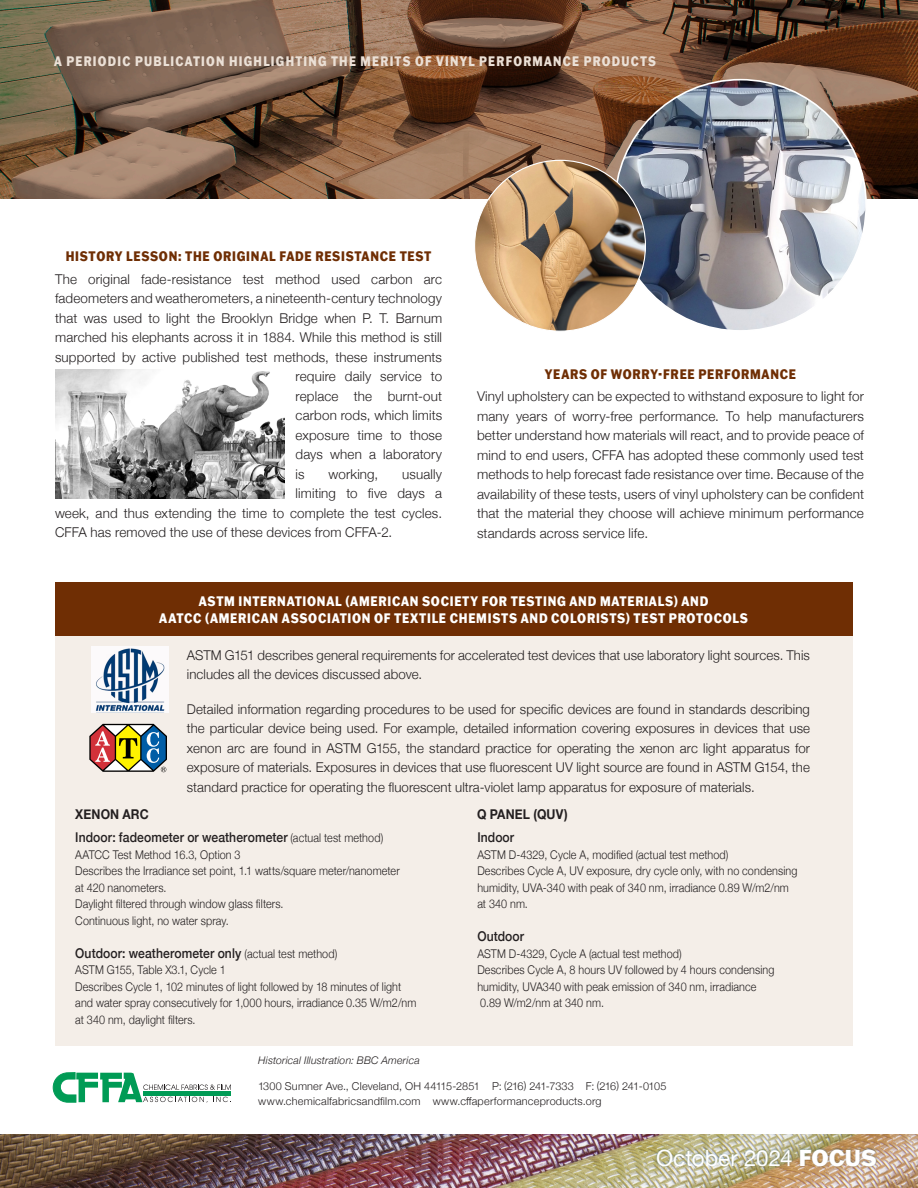
<style>
.page{position:relative;width:918px;height:1188px;background:#fff}
.page>*{position:absolute;margin:0;border:0;box-sizing:border-box;transform-origin:0 0}
.t1{font:22.5px "Helvetica Neue";color:#fff}
.body_text{font:300 13.5px/19.5px "Helvetica Neue";letter-spacing:.01em;color:#231f20;text-align:justify}
.myth_subhead_text{font:800 13.5px "Franklin Gothic ATF";letter-spacing:.065em;color:#fff;scale:.85 1}
.body_text-2{font:500 13.5px "Helvetica Neue";letter-spacing:.005em;color:#231f20;scale:.9 1}
.myth_subhead_text-2{font:800 13.5px "Franklin Gothic ATF";letter-spacing:.065em;color:#6f2e04;scale:.85 1}
.t2{font:800 13.5px "Franklin Gothic ATF";letter-spacing:.115em;color:#ebe0d6;scale:.82 1}
.body_text-3{font:700 13.5px "Helvetica Neue";letter-spacing:.01em;color:#231f20;scale:.9 1}
.body_text-4{font:300 12px "Helvetica Neue";letter-spacing:.01em;color:#231f20;scale:.9 1}
.t3{font:300 10.8px/15px "Helvetica Neue";letter-spacing:.02em;color:#231f20}
.t4{font:italic 300 10.5px "Helvetica Neue";letter-spacing:.02em;color:#231f20}
.s1{font-weight:300;font-size:12px}
.s2{font-family:"Franklin Gothic ATF";font-weight:800}
</style>
<div class="page">
<div style="left:55px;top:582px;width:797px;height:54px;background:#6f2e04"></div>
<div style="left:55px;top:636px;width:797px;height:410px;background:#f4eee8"></div>
<img style="left:0;top:1134px;width:918px;height:54px">
<svg style="left:0;top:0;width:918px;height:198px;background:#785841"></svg>
<img style="left:615px;top:80px;width:251px;height:251px;border-radius:126px">
<svg style="left:53px;top:1073px;width:178px;height:29px"></svg>
<div style="left:655px;top:1147px;width:223px;height:21px;background:#014f87;opacity:.31"></div>
<img style="left:55px;top:369px;width:230px;height:130px">
<svg style="left:89px;top:724px;width:78px;height:48px;background:#9a8c6f"></svg>
<img style="left:92px;top:647px;width:76px;height:65px">
<img style="left:475px;top:160px;width:170px;height:171px;border-radius:85px">
<p class="t2" style="left:54px;top:52px;width:736px">A PERIODIC PUBLICATION HIGHLIGHTING THE MERITS OF VINYL PERFORMANCE PRODUCTS</p>
<p class="myth_subhead_text-2" style="left:66px;top:247px;width:432px">HISTORY LESSON: THE ORIGINAL FADE RESISTANCE TEST</p>
<p class="body_text" style="left:55px;top:268px;width:389px">The original fade-resistance test method used carbon arc</p>
<p class="body_text" style="left:55px;top:288px;width:388px">fadeometers and weatherometers, a nineteenth-century technology</p>
<p class="body_text" style="left:55px;top:307px;width:389px">that was used to light the Brooklyn Bridge when P. T. Barnum</p>
<p class="body_text" style="left:55px;top:327px;width:389px">marched his elephants across it in 1884. While this method is still</p>
<p class="body_text" style="left:55px;top:346px;width:388px">supported by active published test methods, these instruments</p>
<p class="body_text" style="left:296px;top:366px;width:148px">require daily service to</p>
<p class="body_text" style="left:296px;top:385px;width:148px">replace the burnt-out</p>
<p class="body_text" style="left:296px;top:405px;width:148px">carbon rods, which limits</p>
<p class="body_text" style="left:296px;top:424px;width:148px">exposure time to those</p>
<p class="body_text" style="left:296px;top:444px;width:148px">days when a laboratory</p>
<p class="body_text" style="left:296px;top:463px;width:11px">is</p>
<p class="body_text" style="left:329px;top:463px;width:51px">working,</p>
<p class="body_text" style="left:402px;top:463px;width:41px">usually</p>
<p class="body_text" style="left:296px;top:483px;width:148px">limiting to five days a</p>
<p class="body_text" style="left:55px;top:502px;width:389px">week, and thus extending the time to complete the test cycles.</p>
<p class="body_text" style="left:55px;top:522px;width:339px">CFFA has removed the use of these devices from CFFA-2.</p>
<p class="myth_subhead_text-2" style="left:545px;top:365px;width:297px">YEARS OF WORRY-FREE PERFORMANCE</p>
<p class="body_text" style="left:477px;top:386px;width:389px">Vinyl upholstery can be expected to withstand exposure to light for many years of worry-free performance. To help manufacturers better understand how materials will react, and to provide peace of mind to end users, CFFA has adopted these commonly used test methods to help forecast fade resistance over time. Because of the availability of these tests, users of vinyl upholstery can be confident that the material they choose will achieve minimum performance standards across service life.</p>
<p class="myth_subhead_text" style="left:199px;top:592px;width:601px">ASTM INTERNATIONAL (AMERICAN SOCIETY FOR TESTING AND MATERIALS) AND</p>
<p class="myth_subhead_text" style="left:159px;top:609px;width:694px">AATCC (AMERICAN ASSOCIATION OF TEXTILE CHEMISTS AND COLORISTS) TEST PROTOCOLS</p>
<p class="body_text" style="left:187px;top:644px;width:625px">ASTM G151 describes general requirements for accelerated test devices that use laboratory light sources. This includes all the devices discussed above.</p>
<p class="body_text" style="left:187px;top:698px;width:625px">Detailed information regarding procedures to be used for specific devices are found in standards describing the particular device being used. For example, detailed information covering exposures in devices that use xenon arc are found in ASTM G155, the standard practice for operating the xenon arc light apparatus for exposure of materials. Exposures in devices that use fluorescent UV light source are found in ASTM G154, the standard practice for operating the fluorescent ultra-violet lamp apparatus for exposure of materials.</p>
<p class="body_text-2" style="left:75px;top:827px;width:344px">Indoor: fadeometer or weatherometer <span class="s1">(actual test method)</span></p>
<p class="body_text-4" style="left:75px;top:845px;width:185px">AATCC Test Method 16.3, Option 3</p>
<p class="body_text-4" style="left:75px;top:861px;width:362px">Describes the Irradiance set point, 1.1 watts/square meter/nanometer</p>
<p class="body_text-4" style="left:75px;top:878px;width:103px">at 420 nanometers.</p>
<p class="body_text-4" style="left:75px;top:894px;width:233px">Daylight filtered through window glass filters.</p>
<p class="body_text-4" style="left:75px;top:911px;width:172px">Continuous light, no water spray.</p>
<p class="body_text-2" style="left:75px;top:942px;width:293px">Outdoor: weatherometer only <span class="s1">(actual test method)</span></p>
<p class="body_text-4" style="left:75px;top:960px;width:169px">ASTM G155, Table X3.1, Cycle 1</p>
<p class="body_text-4" style="left:75px;top:977px;width:364px">Describes Cycle 1, 102 minutes of light followed by 18 minutes of light</p>
<p class="body_text-4" style="left:75px;top:993px;width:381px">and water spray consecutively for 1,000 hours, irradiance 0.35 W/m2/nm</p>
<p class="body_text-4" style="left:75px;top:1010px;width:135px">at 340 nm, daylight filters.</p>
<p class="body_text-3" style="left:75px;top:803px;width:83px">XENON ARC</p>
<p class="body_text-3" style="left:477px;top:803px;width:102px">Q PANEL (QUV)</p>
<p class="body_text-2" style="left:477px;top:827px;width:42px">Indoor</p>
<p class="body_text-4" style="left:477px;top:845px;width:281px">ASTM D-4329, Cycle A, modified (actual test method)</p>
<p class="body_text-4" style="left:477px;top:861px;width:357px">Describes Cycle A, UV exposure, dry cycle only, with no condensing</p>
<p class="body_text-4" style="left:477px;top:878px;width:348px">humidity, UVA-340 with peak of 340 nm, irradiance 0.89 W/m2/nm</p>
<p class="body_text-4" style="left:477px;top:894px;width:58px">at 340 nm.</p>
<p class="body_text-2" style="left:477px;top:926px;width:54px">Outdoor</p>
<p class="body_text-4" style="left:477px;top:944px;width:229px">ASTM D-4329, Cycle A (actual test method)</p>
<p class="body_text-4" style="left:477px;top:960px;width:332px">Describes Cycle A, 8 hours UV followed by 4 hours condensing</p>
<p class="body_text-4" style="left:477px;top:977px;width:312px">humidity, UVA340 with peak emission of 340 nm, irradiance</p>
<p class="body_text-4" style="left:480px;top:993px;width:139px">0.89 W/m2/nm at 340 nm.</p>
<p class="t4" style="left:258px;top:1052px;width:163px">Historical Illustration: BBC America</p>
<p class="t3" style="left:258px;top:1078px;width:410px">1300 Sumner Ave., Cleveland, OH 44115-2851 P: (216) 241-7333 F: (216) 241-0105 www.chemicalfabricsandfilm.com www.cffaperformanceproducts.org</p>
<p class="t1" style="left:656px;top:1142px;width:222px">October 2024 <span class="s2">FOCUS</span></p>
</div>
